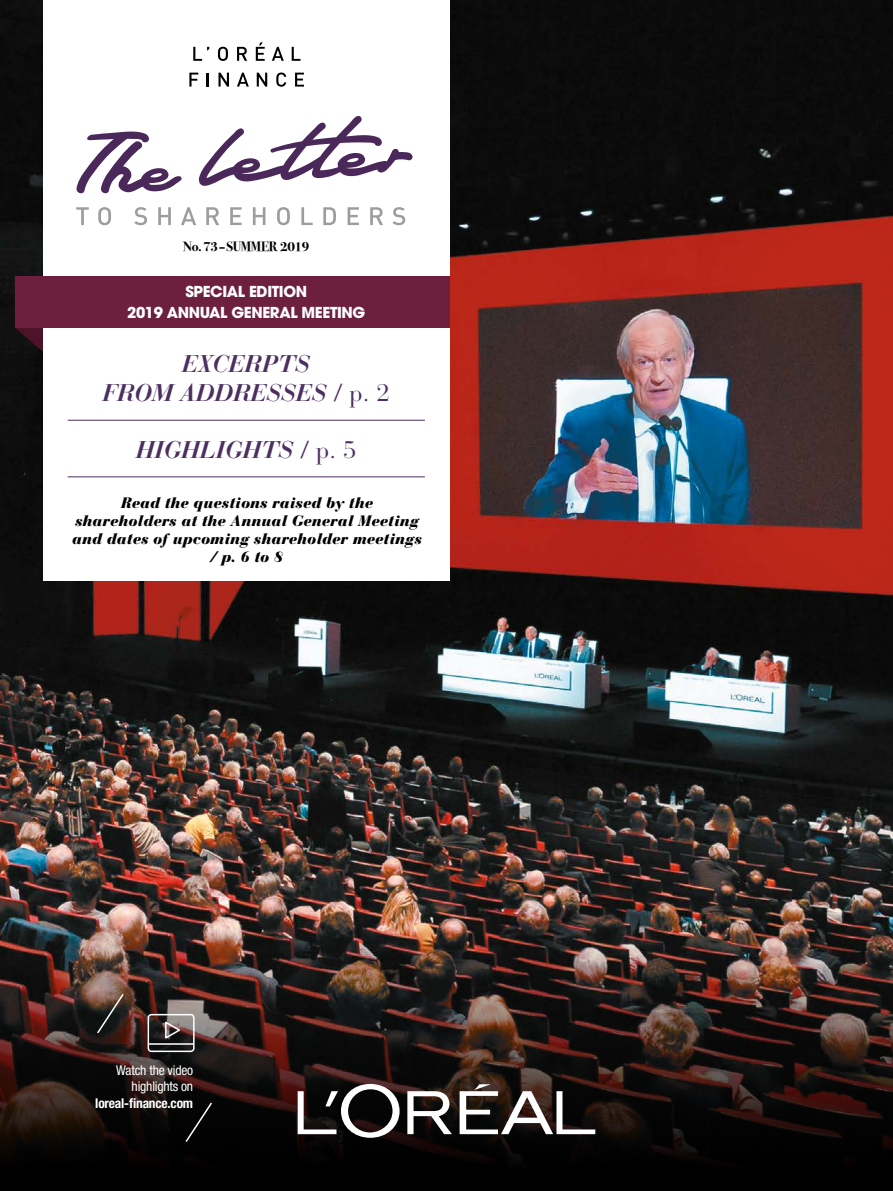
<style>
.page{position:relative;width:893px;height:1191px;background:#fff}
.page>*{position:absolute;margin:0;border:0;box-sizing:border-box;transform-origin:0 0}
.t1{font:italic 700 24px/28.8px "Bauer Bodoni";color:#4c2f61;text-align:center}
.SOUS_TITRE_REPORTAGE{font:italic 900 15px/18px "Bauer Bodoni";color:#000;text-align:center}
.t2{font:700 15px "Avant Garde";letter-spacing:-.025em;color:#fff}
.t3{font:condensed 13.5px/16.2px "Helvetica Neue LT Std";letter-spacing:-.015em;color:#fff;text-align:right}
.t4{font:700 13.5px "Bodoni Svty Two ITCTT";letter-spacing:-.03em;color:#000}
.s1{font-weight:400;font-style:normal}
.s2{font-weight:700}
</style>
<div class="page">
<img style="left:0;top:0;width:893px;height:915px">
<img style="left:0;top:915px;width:893px;height:276px">
<svg style="left:460px;top:1084px;width:135px;height:50px"></svg>
<svg style="left:407px;top:1091px;width:45px;height:43px"></svg>
<svg style="left:298px;top:1084px;width:102px;height:53px"></svg>
<svg style="left:184px;top:1101px;width:30px;height:42px"></svg>
<svg style="left:96px;top:992px;width:29px;height:43px"></svg>
<div style="left:148px;top:1014px;width:47px;height:38px;border:2px solid #fff;border-radius:3px"></div>
<hr style="left:148px;top:1043px;width:46px;height:1px;background:#fff">
<svg style="left:164px;top:1020px;width:18px;height:20px"></svg>
<svg style="left:15px;top:327px;width:28px;height:25px"></svg>
<div style="left:43px;top:0;width:407px;height:580px;background:#fff"></div>
<svg style="left:193px;top:47px;width:16px;height:14px"></svg>
<svg style="left:218px;top:47px;width:10px;height:14px"></svg>
<svg style="left:237px;top:47px;width:10px;height:14px"></svg>
<svg style="left:256px;top:42px;width:9px;height:19px"></svg>
<svg style="left:272px;top:47px;width:12px;height:14px"></svg>
<svg style="left:292px;top:47px;width:8px;height:14px"></svg>
<svg style="left:189px;top:73px;width:9px;height:14px"></svg>
<svg style="left:207px;top:73px;width:2px;height:14px"></svg>
<svg style="left:218px;top:73px;width:11px;height:14px"></svg>
<svg style="left:237px;top:73px;width:12px;height:14px"></svg>
<svg style="left:257px;top:73px;width:10px;height:14px"></svg>
<svg style="left:276px;top:72px;width:10px;height:15px"></svg>
<svg style="left:295px;top:73px;width:9px;height:14px"></svg>
<div style="left:15px;top:276px;width:435px;height:51px;background:#6d203d"></div>
<hr style="left:68px;top:420px;width:357px;height:1px;background:#4c2f61">
<hr style="left:68px;top:476px;width:357px;height:1px;background:#4c2f61">
<svg style="left:76px;top:207px;width:13px;height:18px"></svg>
<svg style="left:98px;top:207px;width:13px;height:18px"></svg>
<svg style="left:134px;top:207px;width:13px;height:18px"></svg>
<svg style="left:158px;top:207px;width:13px;height:18px"></svg>
<svg style="left:181px;top:207px;width:15px;height:18px"></svg>
<svg style="left:206px;top:207px;width:13px;height:18px"></svg>
<svg style="left:230px;top:207px;width:12px;height:18px"></svg>
<svg style="left:253px;top:207px;width:12px;height:18px"></svg>
<svg style="left:277px;top:207px;width:13px;height:18px"></svg>
<svg style="left:301px;top:207px;width:12px;height:18px"></svg>
<svg style="left:323px;top:207px;width:13px;height:18px"></svg>
<svg style="left:348px;top:207px;width:11px;height:18px"></svg>
<svg style="left:370px;top:207px;width:13px;height:18px"></svg>
<svg style="left:393px;top:207px;width:12px;height:18px"></svg>
<svg style="left:199px;top:116px;width:214px;height:70px"></svg>
<svg style="left:76px;top:131px;width:106px;height:63px"></svg>
<p class="t4" style="left:183px;top:235px;width:128px">No. 73 – SUMMER 2019</p>
<p class="t2" style="left:185px;top:282px;width:123px">SPECIAL EDITION</p>
<p class="t2" style="left:127px;top:303px;width:240px">2019 ANNUAL GENERAL MEETING</p>
<p class="t1" style="left:103px;top:350px;width:288px">EXCERPTS<br>FROM ADDRESSES <span class="s1">/ p. 2</span></p>
<p class="t1" style="left:136px;top:435px;width:222px">HIGHLIGHTS <span class="s1">/ p. 5</span></p>
<p class="SOUS_TITRE_REPORTAGE" style="left:72px;top:493px;width:351px">Read the questions raised by the shareholders at the Annual General Meeting and dates of upcoming shareholder meetings / p. 6 to 8</p>
<p class="t3" style="left:95px;top:1062px;width:99px">Watch the video highlights on <span class="s2">loreal-finance.com</span></p>
</div>
